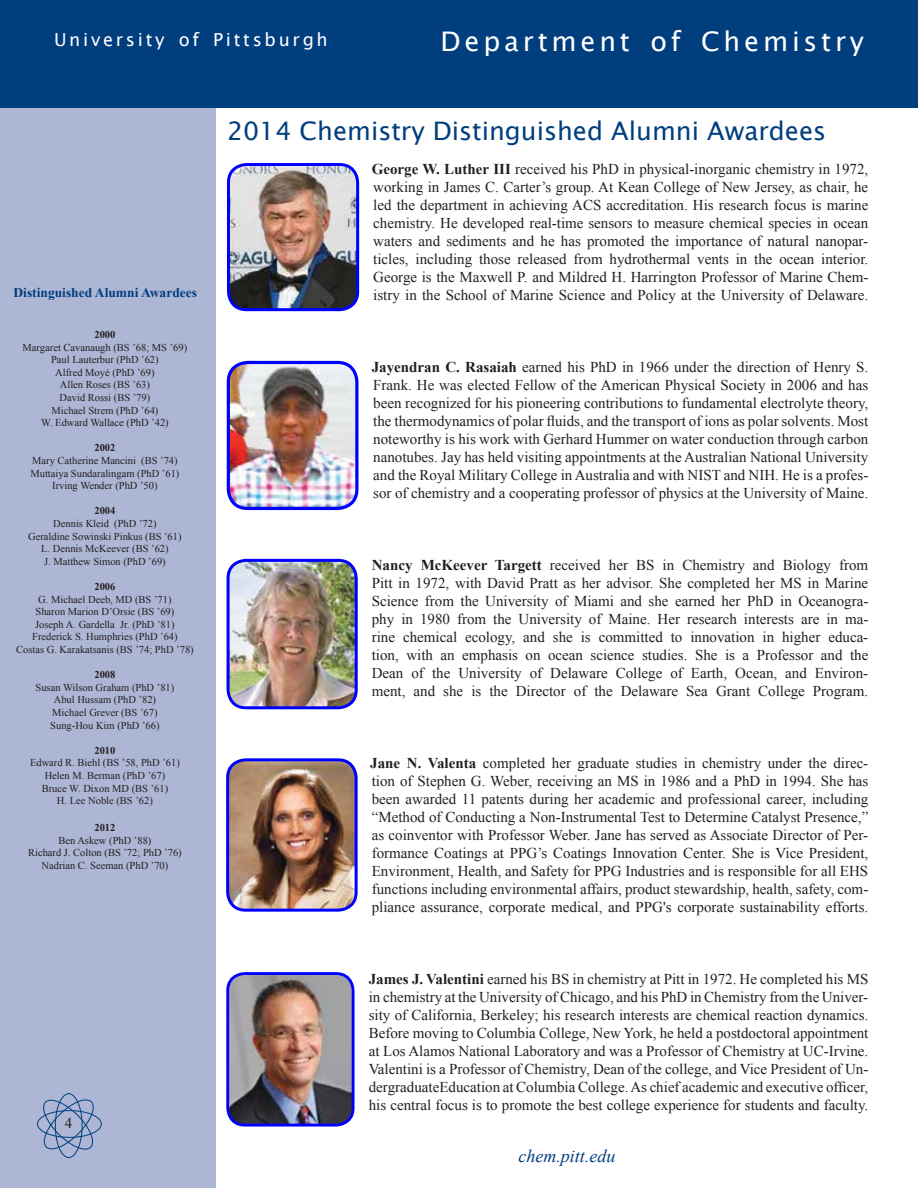
<style>
.page{position:relative;width:918px;height:1188px;background:#fff}
.page>*{position:absolute;margin:0;border:0;box-sizing:border-box;transform-origin:0 0}
.t1{font:27px "Lucida Sans Unicode";letter-spacing:.14em;color:#fff}
.t2{font:25.5px "Lucida Sans Unicode";color:#003e7e}
.t3{font:18px "Lucida Sans Unicode";letter-spacing:.15em;color:#fff}
.t4{font:italic 18px "Times New Roman";color:#003e7e}
.t5{font:15px/18px "Times New Roman";color:#231f20;text-align:justify}
.t6{font:700 13.5px "Times New Roman";color:#003e7e}
.t7{font:10.5px/12.6px "Times New Roman";color:#231f20;text-align:center}
.t8{font:700 10.5px "Times New Roman";color:#231f20}
.s1{font-weight:700}
</style>
<div class="page">
<div style="left:0;top:0;width:918px;height:108px;background:#003e7e"></div>
<div style="left:0;top:108px;width:216px;height:1080px;background:#adb6d4"></div>
<svg style="left:39px;top:1097px;width:58px;height:56px;background:#96a6c8"></svg>
<div style="left:55px;top:1093px;width:28px;height:65px;border:1px solid #003e7e;border-radius:50%"></div>
<div style="left:37px;top:1110px;width:65px;height:28px;border:1px solid #003e7e;border-radius:50%"></div>
<img style="left:230px;top:762px;width:124px;height:146px">
<div style="left:226px;top:758px;width:132px;height:154px;border:3px solid #00f;border-radius:18px"></div>
<img style="left:230px;top:976px;width:121px;height:147px">
<div style="left:226px;top:972px;width:129px;height:155px;border:3px solid #00f;border-radius:17px"></div>
<img style="left:228px;top:560px;width:128px;height:148px">
<div style="left:227px;top:559px;width:131px;height:150px;border:3px solid #00f;border-radius:18px"></div>
<img style="left:228px;top:165px;width:130px;height:145px">
<div style="left:227px;top:163px;width:132px;height:148px;border:3px solid #00f;border-radius:18px"></div>
<img style="left:228px;top:362px;width:129px;height:146px">
<div style="left:227px;top:361px;width:131px;height:149px;border:3px solid #00f;border-radius:19px"></div>
<p class="t3" style="left:54px;top:26px;width:275px">University of Pittsburgh</p>
<h1 class="t1" style="left:440px;top:20px;width:425px">Department of Chemistry</h1>
<p class="t6" style="left:14px;top:283px;width:185px">Distinguished Alumni Awardees</p>
<p class="t8" style="left:94px;top:327px;width:22px">2000</p>
<p class="t7" style="left:23px;top:341px;width:166px">Margaret Cavanaugh (BS ’68; MS ’69)<br>Paul Lauterbur (PhD ’62)<br>Alfred Moyé (PhD ’69)<br>Allen Roses (BS ’63)<br>David Rossi (BS ’79)<br>Michael Strem (PhD ’64)<br>W. Edward Wallace (PhD ’42)</p>
<p class="t8" style="left:94px;top:441px;width:23px">2002</p>
<p class="t7" style="left:30px;top:454px;width:151px">Mary Catherine Mancini (BS ’74)<br>Muttaiya Sundaralingam (PhD ’61)<br>Irving Wender (PhD ’50)</p>
<p class="t8" style="left:94px;top:504px;width:22px">2004</p>
<p class="t7" style="left:28px;top:517px;width:155px">Dennis Kleid (PhD ’72)<br>Geraldine Sowinski Pinkus (BS ’61)<br>L. Dennis McKeever (BS ’62)<br>J. Matthew Simon (PhD ’69)</p>
<p class="t8" style="left:94px;top:579px;width:22px">2006</p>
<p class="t7" style="left:16px;top:593px;width:179px">G. Michael Deeb, MD (BS ’71)<br>Sharon Marion D’Orsie (BS ’69)<br>Joseph A. Gardella Jr. (PhD ’81)<br>Frederick S. Humphries (PhD ’64)<br>Costas G. Karakatsanis (BS ’74; PhD ’78)</p>
<p class="t8" style="left:94px;top:667px;width:22px">2008</p>
<p class="t7" style="left:36px;top:681px;width:140px">Susan Wilson Graham (PhD ’81)<br>Abul Hussam (PhD ’82)<br>Michael Grever (BS ’67)<br>Sung-Hou Kim (PhD ’66)</p>
<p class="t8" style="left:94px;top:743px;width:22px">2010</p>
<p class="t7" style="left:30px;top:756px;width:151px">Edward R. Biehl (BS ’58, PhD ’61)<br>Helen M. Berman (PhD ’67)<br>Bruce W. Dixon MD (BS ’61)<br>H. Lee Noble (BS ’62)</p>
<p class="t8" style="left:94px;top:820px;width:23px">2012</p>
<p class="t7" style="left:28px;top:834px;width:155px">Ben Askew (PhD ’88)<br>Richard J. Colton (BS ’72; PhD ’76)<br>Nadrian C. Seeman (PhD ’70)</p>
<p class="t5" style="left:65px;top:1114px;width:9px">4</p>
<h2 class="t2" style="left:227px;top:111px;width:601px">2014 Chemistry Distinguished Alumni Awardees</h2>
<p class="t5" style="left:372px;top:160px;width:498px"><span class="s1">George W. Luther III</span> received his PhD in physical-inorganic chemistry in 1972, working in James C. Carter’s group. At Kean College of New Jersey, as chair, he led the department in achieving ACS accreditation. His research focus is marine chemistry. He developed real-time sensors to measure chemical species in ocean waters and sediments and he has promoted the importance of natural nanopar&shy;ticles, including those released from hydrothermal vents in the ocean interior.<br>George is the Maxwell P. and Mildred H. Harrington Professor of Marine Chem&shy;istry in the School of Marine Science and Policy at the University of Delaware.</p>
<p class="t5" style="left:372px;top:358px;width:498px"><span class="s1">Jayendran C. Rasaiah</span> earned his PhD in 1966 under the direction of Henry S.<br>Frank. He was elected Fellow of the American Physical Society in 2006 and has been recognized for his pioneering contributions to fundamental electrolyte theory, the thermodynamics of polar fluids, and the transport of ions as polar solvents. Most noteworthy is his work with Gerhard Hummer on water conduction through carbon nanotubes. Jay has held visiting appointments at the Australian National University and the Royal Military College in Australia and with NIST and NIH. He is a profes&shy;sor of chemistry and a cooperating professor of physics at the University of Maine.</p>
<p class="t5" style="left:372px;top:556px;width:498px"><span class="s1">Nancy McKeever Targett</span> received her BS in Chemistry and Biology from Pitt in 1972, with David Pratt as her advisor. She completed her MS in Marine Science from the University of Miami and she earned her PhD in Oceanogra&shy;phy in 1980 from the University of Maine. Her research interests are in ma&shy;rine chemical ecology, and she is committed to innovation in higher educa&shy;tion, with an emphasis on ocean science studies. She is a Professor and the Dean of the University of Delaware College of Earth, Ocean, and Environ&shy;ment, and she is the Director of the Delaware Sea Grant College Program.</p>
<p class="t5" style="left:370px;top:754px;width:500px"><span class="s1">Jane N. Valenta</span> completed her graduate studies in chemistry under the direc&shy;tion of Stephen G. Weber, receiving an MS in 1986 and a PhD in 1994. She has been awarded 11 patents during her academic and professional career, including “Method of Conducting a Non-Instrumental Test to Determine Catalyst Presence,” as coinventor with Professor Weber. Jane has served as Associate Director of Per&shy;formance Coatings at PPG’s Coatings Innovation Center. She is Vice President, Environment, Health, and Safety for PPG Industries and is responsible for all EHS functions including environmental affairs, product stewardship, health, safety, com&shy;pliance assurance, corporate medical, and PPG's corporate sustainability efforts.</p>
<p class="t5" style="left:369px;top:970px;width:501px"><span class="s1">James J. Valentini</span> earned his BS in chemistry at Pitt in 1972. He completed his MS in chemistry at the University of Chicago, and his PhD in Chemistry from the Univer&shy;sity of California, Berkeley; his research interests are chemical reaction dynamics.<br>Before moving to Columbia College, New York, he held a postdoctoral appointment at Los Alamos National Laboratory and was a Professor of Chemistry at UC-Irvine.<br>Valentini is a Professor of Chemistry, Dean of the college, and Vice President of Un&shy;dergraduateEducation at Columbia College. As chief academic and executive officer, his central focus is to promote the best college experience for students and faculty.</p>
<p class="t4" style="left:519px;top:1144px;width:98px">chem.pitt.edu</p>
</div>
